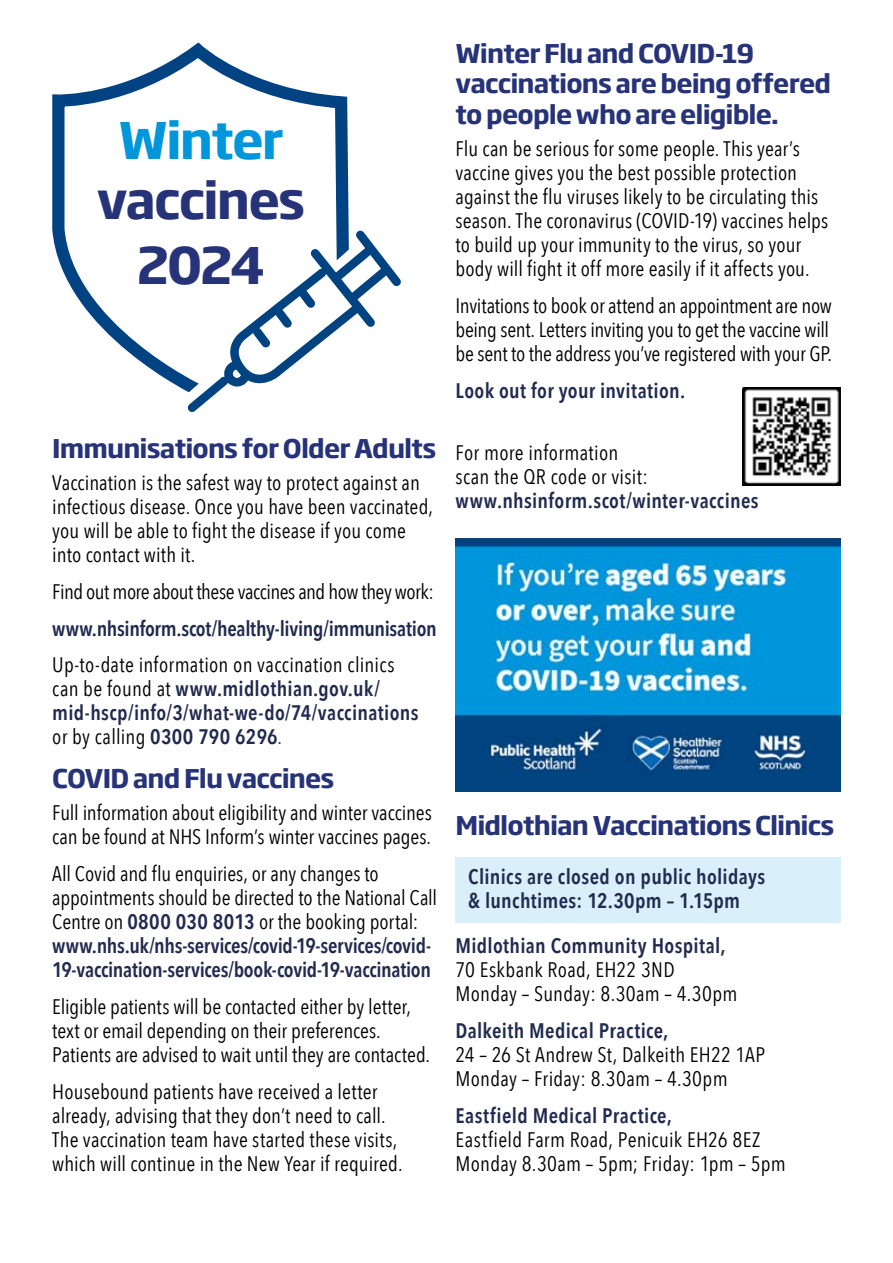
<style>
.page{position:relative;width:893px;height:1263px;background:#fff}
.page>*{position:absolute;margin:0;border:0;box-sizing:border-box;transform-origin:0 0}
.t1{font:700 49.8px/59.8px "Soho Gothic Pro";letter-spacing:-.04em;color:#273378;text-align:center}
.Copy_9_13_Regular_left_BLACK{font:700 25.5px/30.6px "Soho Gothic Pro";letter-spacing:-.035em;color:#273378}
.Copy_9_13_Regular_left_BLACK-2{font:21px/24px "Avenir Next Condensed";letter-spacing:.005em;color:#000}
.Copy_9_13_Regular_left_BLACK-3{font:600 21px/24px "Avenir Next Condensed";letter-spacing:.015em;color:#212a4f}
.Copy_9_13_Regular_left_BLACK-4{font:21px/24px "Avenir Next Condensed";letter-spacing:-.015em;color:#000}
.Copy_9_13_Regular_left_BLACK-5{font:600 21px "Avenir Next Condensed";letter-spacing:-.015em;color:#212a4f}
.Copy_9_13_Regular_left_BLACK-6{font:21px "Avenir Next Condensed";letter-spacing:-.025em;color:#000}
.s1{color:#0096db}
.s2{font-weight:600;color:#212a4f}
.s3{font-weight:400;color:#000}
.s4{font-weight:400}
</style>
<div class="page">
<div style="left:455px;top:857px;width:386px;height:65px;background:#d9effa"></div>
<img style="left:742px;top:387px;width:99px;height:99px">
<img style="left:455px;top:538px;width:386px;height:253px">
<svg style="left:52px;top:50px;width:297px;height:338px"></svg>
<svg style="left:180px;top:223px;width:221px;height:189px"></svg>
<h1 class="t1" style="left:97px;top:107px;width:210px"><span class="s1">Winter </span>vaccines</h1>
<h1 class="t1" style="left:137px;top:233px;width:130px">2024</h1>
<p class="Copy_9_13_Regular_left_BLACK" style="left:52px;top:431px;width:386px">Immunisations for Older Adults</p>
<p class="Copy_9_13_Regular_left_BLACK-2" style="left:52px;top:470px;width:382px">Vaccination is the safest way to protect against an infectious disease. Once you have been vaccinated, you will be able to fight the disease if you come into contact with it.</p>
<p class="Copy_9_13_Regular_left_BLACK-6" style="left:52px;top:574px;width:383px">Find out more about these vaccines and how they work:</p>
<p class="Copy_9_13_Regular_left_BLACK-5" style="left:52px;top:610px;width:386px">www.nhsinform.scot/healthy-living/immunisation</p>
<p class="Copy_9_13_Regular_left_BLACK-2" style="left:52px;top:652px;width:344px">Up-to-date information on vaccination clinics can be found at <span class="s2">www.midlothian.gov.uk/</span></p>
<p class="Copy_9_13_Regular_left_BLACK-3" style="left:52px;top:700px;width:368px">mid-hscp/info/3/what-we-do/74/vaccinations <span class="s3">or by calling</span> 0300 790 6296<span class="s4">.</span></p>
<p class="Copy_9_13_Regular_left_BLACK" style="left:52px;top:761px;width:284px">COVID and Flu vaccines</p>
<p class="Copy_9_13_Regular_left_BLACK-2" style="left:52px;top:800px;width:381px">Full information about eligibility and winter vaccines can be found at NHS Inform’s winter vaccines pages.</p>
<p class="Copy_9_13_Regular_left_BLACK-2" style="left:52px;top:861px;width:386px">All Covid and flu enquiries, or any changes to appointments should be directed to the National Call Centre on <span class="s2">0800 030 8013</span> or the booking portal: <span class="s2">www.nhs.uk/nhs-services/covid-19-services/covid-19-vaccination-services/book-covid-19-vaccination</span></p>
<p class="Copy_9_13_Regular_left_BLACK-2" style="left:52px;top:993px;width:379px">Eligible patients will be contacted either by letter, text or email depending on their preferences.<br>Patients are advised to wait until they are contacted.</p>
<p class="Copy_9_13_Regular_left_BLACK-2" style="left:52px;top:1078px;width:352px">Housebound patients have received a letter already, advising that they don’t need to call.<br>The vaccination team have started these visits, which will continue in the New Year if required.</p>
<p class="Copy_9_13_Regular_left_BLACK" style="left:455px;top:36px;width:377px">Winter Flu and COVID-19 vaccinations are being offered to people who are eligible.</p>
<p class="Copy_9_13_Regular_left_BLACK-2" style="left:455px;top:136px;width:374px">Flu can be serious for some people. This year’s vaccine gives you the best possible protection against the flu viruses likely to be circulating this season. The coronavirus (COVID-19) vaccines helps to build up your immunity to the virus, so your body will fight it off more easily if it affects you.</p>
<p class="Copy_9_13_Regular_left_BLACK-4" style="left:455px;top:293px;width:378px">Invitations to book or attend an appointment are now being sent. Letters inviting you to get the vaccine will be sent to the address you’ve registered with your GP.</p>
<p class="Copy_9_13_Regular_left_BLACK-3" style="left:455px;top:378px;width:231px">Look out for your invitation.</p>
<p class="Copy_9_13_Regular_left_BLACK-2" style="left:455px;top:440px;width:305px">For more information<br>scan the QR code or visit: <span class="s2">www.nhsinform.scot/winter-vaccines</span></p>
<p class="Copy_9_13_Regular_left_BLACK" style="left:455px;top:808px;width:380px">Midlothian Vaccinations Clinics</p>
<p class="Copy_9_13_Regular_left_BLACK-3" style="left:468px;top:864px;width:298px">Clinics are closed on public holidays &amp; lunchtimes: 12.30pm – 1.15pm</p>
<p class="Copy_9_13_Regular_left_BLACK-2" style="left:455px;top:933px;width:283px"><span class="s2">Midlothian Community Hospital,<br></span>70 Eskbank Road, EH22 3ND<br>Monday – Sunday: 8.30am – 4.30pm</p>
<p class="Copy_9_13_Regular_left_BLACK-2" style="left:455px;top:1018px;width:311px"><span class="s2">Dalkeith Medical Practice,<br></span>24 – 26 St Andrew St, Dalkeith EH22 1AP<br>Monday – Friday: 8.30am – 4.30pm</p>
<p class="Copy_9_13_Regular_left_BLACK-2" style="left:455px;top:1103px;width:332px"><span class="s2">Eastfield Medical Practice,<br></span>Eastfield Farm Road, Penicuik EH26 8EZ<br>Monday 8.30am – 5pm; Friday: 1pm – 5pm</p>
</div>
